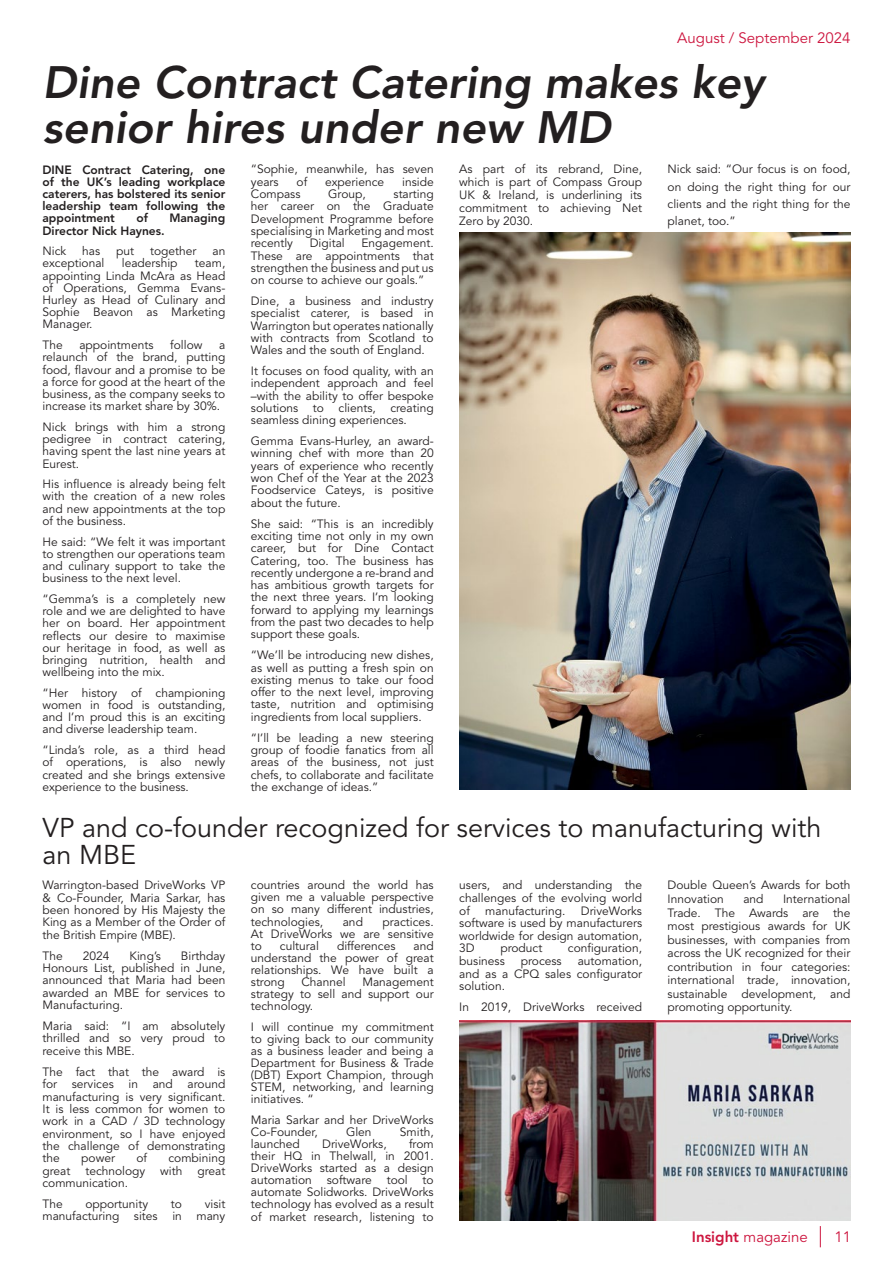
<style>
.page{position:relative;width:893px;height:1263px;background:#fff}
.page>*{position:absolute;margin:0;border:0;box-sizing:border-box;transform-origin:0 0}
.t1{font:italic 800 45px/45px "Avenir LT Std";color:#231f20}
.t2{font:27px/27px "Avenir LT Std";color:#231f20}
.t3{font:15px "Avenir LT Std";color:#cd163f}
.t4{font:12px/12.1px "Avenir LT Std";color:#231f20;text-align:justify}
.t5{font:800 12px/12.1px "Avenir LT Std";color:#231f20;text-align:justify}
.s1{font-weight:800}
</style>
<div class="page">
<svg style="left:820px;top:1226px;width:1px;height:21px"></svg>
<img style="left:459px;top:232px;width:391px;height:558px">
<img style="left:459px;top:1021px;width:391px;height:199px">
<p class="t3" style="left:677px;top:29px;width:175px">August / September 2024</p>
<h1 class="t1" style="left:43px;top:60px;width:723px">Dine Contract Catering makes key senior hires under new MD</h1>
<p class="t5" style="left:43px;top:163px;width:184px">DINE Contract Catering, one of the UK’s leading workplace caterers, has bolstered its senior leadership team following the appointment</p>
<p class="t5" style="left:136px;top:212px;width:13px">of</p>
<p class="t5" style="left:169px;top:212px;width:58px">Managing</p>
<p class="t5" style="left:43px;top:224px;width:124px">Director Nick Haynes.</p>
<p class="t4" style="left:43px;top:245px;width:25px">Nick</p>
<p class="t4" style="left:82px;top:245px;width:20px">has</p>
<p class="t4" style="left:116px;top:245px;width:19px">put</p>
<p class="t4" style="left:150px;top:245px;width:48px">together</p>
<p class="t4" style="left:212px;top:245px;width:14px">an</p>
<p class="t4" style="left:43px;top:258px;width:64px">exceptional</p>
<p class="t4" style="left:122px;top:258px;width:57px">leadership</p>
<p class="t4" style="left:43px;top:258px;width:184px;text-indent:152px">team, appointing Linda McAra as Head of Operations, Gemma Evans-Hurley as Head of Culinary and Sophie Beavon as Marketing Manager.</p>
<p class="t4" style="left:43px;top:339px;width:22px">The</p>
<p class="t4" style="left:79px;top:339px;width:76px">appointments</p>
<p class="t4" style="left:170px;top:339px;width:34px">follow</p>
<p class="t4" style="left:43px;top:339px;width:184px;text-indent:177px">a relaunch of the brand, putting food, flavour and a promise to be a force for good at the heart of the business, as the company seeks to increase its market share by 30%.</p>
<p class="t4" style="left:43px;top:421px;width:184px">Nick brings with him a strong pedigree in contract catering, having spent the last nine years at Eurest.</p>
<p class="t4" style="left:43px;top:478px;width:184px">His influence is already being felt with the creation of a new roles and new appointments at the top of the business.</p>
<p class="t4" style="left:43px;top:536px;width:184px">He said: “We felt it was important to strengthen our operations team and culinary support to take the business to the next level.</p>
<p class="t4" style="left:43px;top:593px;width:184px">“Gemma’s is a completely new role and we are delighted to have her on board. Her appointment reflects our desire to maximise our heritage in food, as well as bringing nutrition, health and wellbeing into the mix.</p>
<p class="t4" style="left:43px;top:687px;width:184px">“Her history of championing women in food is outstanding, and I’m proud this is an exciting and diverse leadership team.</p>
<p class="t4" style="left:43px;top:744px;width:184px">“Linda’s role, as a third head of operations, is also newly created and she brings extensive experience to the business.</p>
<p class="t4" style="left:251px;top:163px;width:184px">“Sophie, meanwhile, has seven years</p>
<p class="t4" style="left:297px;top:176px;width:12px">of</p>
<p class="t4" style="left:325px;top:176px;width:61px">experience</p>
<p class="t4" style="left:402px;top:176px;width:33px">inside</p>
<p class="t4" style="left:251px;top:188px;width:51px">Compass</p>
<p class="t4" style="left:328px;top:188px;width:39px">Group,</p>
<p class="t4" style="left:251px;top:188px;width:184px;text-indent:143px">starting her career on the Graduate Development Programme before specialising in Marketing and most recently</p>
<p class="t4" style="left:310px;top:237px;width:37px">Digital</p>
<p class="t4" style="left:251px;top:237px;width:184px;text-indent:111px">Engagement.<br>These are appointments that strengthen the business and put us on course to achieve our goals.”</p>
<p class="t4" style="left:251px;top:295px;width:184px">Dine, a business and industry specialist caterer, is based in Warrington but operates nationally with contracts from Scotland to Wales and the south of England.</p>
<p class="t4" style="left:251px;top:365px;width:184px">It focuses on food quality, with an independent approach and feel –with the ability to offer bespoke solutions to clients, creating seamless dining experiences.</p>
<p class="t4" style="left:251px;top:435px;width:184px">Gemma Evans-Hurley, an award&shy;winning chef with more than 20 years of experience who recently won Chef of the Year at the 2023<br>Foodservice Cateys, is positive about the future.</p>
<p class="t4" style="left:251px;top:518px;width:184px">She said: “This is an incredibly exciting time not only in my own career, but for Dine Contact Catering, too. The business has recently undergone a re-brand and has ambitious growth targets for the next three years. I’m looking forward to applying my learnings from the past two decades to help support these goals.</p>
<p class="t4" style="left:251px;top:649px;width:184px">“We’ll be introducing new dishes, as well as putting a fresh spin on existing menus to take our food offer to the next level, improving taste, nutrition and optimising ingredients from local suppliers.</p>
<p class="t4" style="left:251px;top:732px;width:184px">“I’ll be leading a new steering group of foodie fanatics from all areas of the business, not just chefs, to collaborate and facilitate the exchange of ideas.”</p>
<p class="t4" style="left:459px;top:163px;width:184px;line-height:12.9px">As part of its rebrand, Dine, which is part of Compass Group UK &amp; Ireland, is underlining its commitment to achieving Net Zero by 2030.</p>
<p class="t4" style="left:668px;top:161px;width:184px;line-height:17.2px">Nick said: “Our focus is on food, on doing the right thing for our clients and the right thing for the planet, too.”</p>
<h2 class="t2" style="left:43px;top:815px;width:780px">VP and co-founder recognized for services to manufacturing with an MBE</h2>
<p class="t4" style="left:43px;top:879px;width:184px">Warrington-based DriveWorks VP &amp; Co-Founder, Maria Sarkar, has been honored by His Majesty the King as a Member of the Order of the British Empire (MBE).</p>
<p class="t4" style="left:43px;top:950px;width:22px">The</p>
<p class="t4" style="left:83px;top:950px;width:28px">2024</p>
<p class="t4" style="left:130px;top:950px;width:33px">King’s</p>
<p class="t4" style="left:43px;top:950px;width:184px;text-indent:138px">Birthday Honours List, published in June, announced that Maria had been awarded an MBE for services to Manufacturing.</p>
<p class="t4" style="left:43px;top:1020px;width:184px">Maria said: “I am absolutely thrilled and so very proud to receive this MBE.</p>
<p class="t4" style="left:43px;top:1066px;width:184px">The fact that the award is for services in and around manufacturing is very significant.<br>It is less common for women to work in a CAD / 3D technology environment, so I have enjoyed the challenge of demonstrating the</p>
<p class="t4" style="left:81px;top:1152px;width:35px">power</p>
<p class="t4" style="left:136px;top:1152px;width:12px">of</p>
<p class="t4" style="left:43px;top:1152px;width:184px;text-indent:126px">combining great technology with great communication.</p>
<p class="t4" style="left:43px;top:1198px;width:22px">The</p>
<p class="t4" style="left:85px;top:1198px;width:64px">opportunity</p>
<p class="t4" style="left:171px;top:1198px;width:13px">to</p>
<p class="t4" style="left:43px;top:1198px;width:184px;text-align:right">visit<br>manufacturing sites in many</p>
<p class="t4" style="left:251px;top:879px;width:184px">countries around the world has given me a valuable perspective on so many different industries, technologies,</p>
<p class="t4" style="left:343px;top:916px;width:22px">and</p>
<p class="t4" style="left:251px;top:916px;width:184px;text-indent:132px">practices.<br>At DriveWorks we are sensitive to</p>
<p class="t4" style="left:280px;top:940px;width:41px">cultural</p>
<p class="t4" style="left:337px;top:940px;width:60px">differences</p>
<p class="t4" style="left:251px;top:940px;width:184px;text-indent:163px">and understand the power of great relationships. We have built a strong</p>
<p class="t4" style="left:301px;top:976px;width:46px">Channel</p>
<p class="t4" style="left:251px;top:976px;width:184px;text-indent:111px">Management strategy to sell and support our technology.</p>
<p class="t4" style="left:251px;top:1021px;width:184px">I will continue my commitment to giving back to our community as a business leader and being a Department for Business &amp; Trade (DBT) Export Champion, through STEM, networking, and learning initiatives. “</p>
<p class="t4" style="left:251px;top:1114px;width:184px">Maria Sarkar and her DriveWorks<br>Co-Founder,</p>
<p class="t4" style="left:346px;top:1126px;width:27px">Glen</p>
<p class="t4" style="left:400px;top:1126px;width:35px">Smith,</p>
<p class="t4" style="left:251px;top:1138px;width:184px;text-indent:158px">from their HQ in Thelwall, in 2001.<br>DriveWorks started as a design automation software tool to automate Solidworks. DriveWorks technology has evolved as a result of market research, listening to</p>
<p class="t4" style="left:251px;top:1138px;width:50px">launched</p>
<p class="t4" style="left:322px;top:1138px;width:66px">DriveWorks,</p>
<p class="t4" style="left:459px;top:879px;width:184px;line-height:12.6px">users, and understanding the challenges of the evolving world of</p>
<p class="t4" style="left:485px;top:905px;width:82px">manufacturing.</p>
<p class="t4" style="left:459px;top:904px;width:184px;line-height:12.6px;text-indent:122px">DriveWorks software is used by manufacturers worldwide for design automation, 3D</p>
<p class="t4" style="left:500px;top:942px;width:43px">product</p>
<p class="t4" style="left:568px;top:942px;width:76px">configuration,</p>
<p class="t4" style="left:459px;top:955px;width:47px">business</p>
<p class="t4" style="left:521px;top:955px;width:42px">process</p>
<p class="t4" style="left:459px;top:955px;width:184px;line-height:12.6px;text-indent:118px">automation, and as a CPQ sales configurator solution.</p>
<p class="t4" style="left:459px;top:1001px;width:184px">In 2019, DriveWorks received</p>
<p class="t4" style="left:668px;top:879px;width:184px;line-height:13.5px">Double Queen’s Awards for both<br>Innovation</p>
<p class="t4" style="left:668px;top:892px;width:184px;line-height:13.5px;text-indent:115px">International Trade. The Awards are the most prestigious awards for UK businesses, with companies from across the UK recognized for their contribution in four categories: international trade, innovation, sustainable development, and promoting opportunity.</p>
<p class="t4" style="left:743px;top:893px;width:22px">and</p>
<p class="t3" style="left:692px;top:1228px;width:117px"><span class="s1">Insight</span> magazine</p>
<p class="t3" style="left:834px;top:1228px;width:18px">11</p>
</div>
